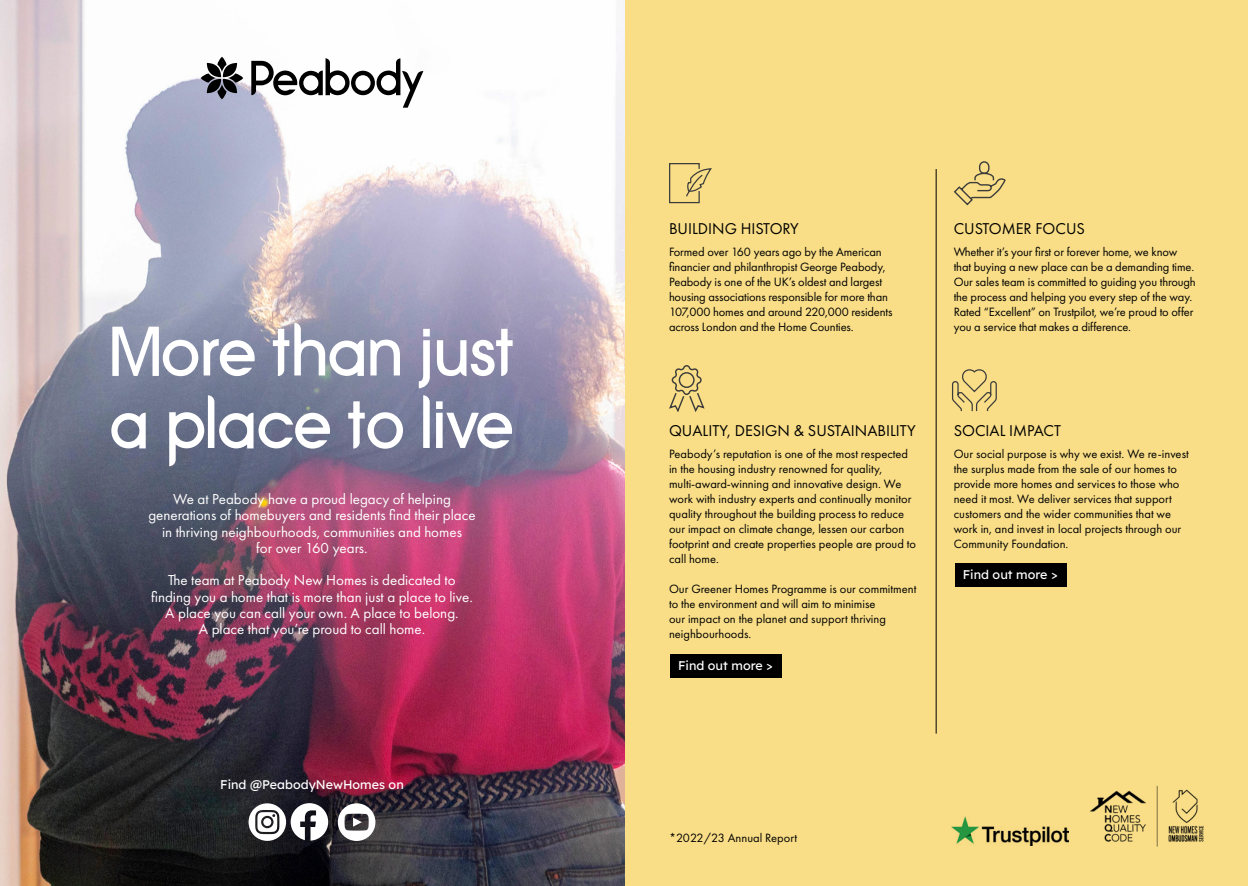
<style>
.page{position:relative;width:1248px;height:886px;background:#fff}
.page>*{position:absolute;margin:0;border:0;box-sizing:border-box;transform-origin:0 0}
.t1{font:16.25px "Futura PT";color:#000}
.t2{font:15px/16.2px "Futura PT";color:#fff;text-align:center}
.t3{font:12.5px/15px "Futura PT";color:#000}
.t4{font:12.5px "Lexend Deca";color:#fff}
</style>
<div class="page">
<div style="left:613px;top:0;width:634px;height:886px;background:#f9de87"></div>
<img style="left:951px;top:816px;width:117px;height:29px">
<img style="left:1090px;top:786px;width:114px;height:60px">
<img style="left:0;top:0;width:624px;height:886px">
<svg style="left:111px;top:413px;width:35px;height:35px"></svg>
<svg style="left:204px;top:339px;width:51px;height:37px"></svg>
<svg style="left:419px;top:329px;width:11px;height:59px"></svg>
<svg style="left:348px;top:401px;width:55px;height:48px"></svg>
<svg style="left:436px;top:401px;width:76px;height:48px"></svg>
<svg style="left:273px;top:323px;width:91px;height:53px"></svg>
<svg style="left:370px;top:340px;width:30px;height:35px"></svg>
<svg style="left:437px;top:329px;width:75px;height:47px"></svg>
<svg style="left:169px;top:395px;width:161px;height:71px"></svg>
<svg style="left:423px;top:395px;width:6px;height:53px"></svg>
<svg style="left:112px;top:327px;width:86px;height:49px"></svg>
<svg style="left:338px;top:803px;width:37px;height:38px"></svg>
<svg style="left:248px;top:803px;width:80px;height:38px"></svg>
<svg style="left:251px;top:58px;width:172px;height:50px"></svg>
<svg style="left:200px;top:57px;width:43px;height:42px"></svg>
<svg style="left:952px;top:369px;width:45px;height:43px"></svg>
<svg style="left:953px;top:161px;width:53px;height:45px"></svg>
<svg style="left:669px;top:365px;width:36px;height:47px"></svg>
<svg style="left:669px;top:163px;width:43px;height:41px"></svg>
<hr style="left:935px;top:169px;width:1px;height:564px;background:#000">
<div style="left:670px;top:654px;width:112px;height:23px;background:#000"></div>
<div style="left:954px;top:563px;width:112px;height:24px;background:#000"></div>
<p class="t2" style="left:148px;top:491px;width:329px">We at Peabody have a proud legacy of helping generations of homebuyers and residents find their place in thriving neighbourhoods, communities and homes<br>for over 160 years.</p>
<p class="t2" style="left:151px;top:572px;width:323px">The team at Peabody New Homes is dedicated to finding you a home that is more than just a place to live.<br>A place you can call your own. A place to belong.<br>A place that you’re proud to call home.</p>
<p class="t4" style="left:220px;top:775px;width:185px">Find @PeabodyNewHomes on</p>
<h1 class="t1" style="left:669px;top:219px;width:131px">BUILDING HISTORY</h1>
<p class="t3" style="left:669px;top:244px;width:225px">Formed over 160 years ago by the American financier and philanthropist George Peabody, Peabody is one of the UK’s oldest and largest housing associations responsible for more than 107,000 homes and around 220,000 residents across London and the Home Counties.</p>
<h1 class="t1" style="left:669px;top:420px;width:248px">QUALITY, DESIGN &amp; SUSTAINABILITY</h1>
<p class="t3" style="left:669px;top:446px;width:248px">Peabody’s reputation is one of the most respected in the housing industry renowned for quality, multi-award-winning and innovative design. We work with industry experts and continually monitor quality throughout the building process to reduce our impact on climate change, lessen our carbon footprint and create properties people are proud to call home.</p>
<p class="t3" style="left:669px;top:581px;width:249px">Our Greener Homes Programme is our commitment to the environment and will aim to minimise<br>our impact on the planet and support thriving neighbourhoods.</p>
<p class="t4" style="left:678px;top:657px;width:96px">Find out more &gt;</p>
<h1 class="t1" style="left:953px;top:219px;width:133px">CUSTOMER FOCUS</h1>
<p class="t3" style="left:953px;top:244px;width:243px">Whether it’s your first or forever home, we know that buying a new place can be a demanding time.<br>Our sales team is committed to guiding you through the process and helping you every step of the way.<br>Rated “Excellent” on Trustpilot, we’re proud to offer you a service that makes a difference.</p>
<h1 class="t1" style="left:953px;top:420px;width:109px">SOCIAL IMPACT</h1>
<p class="t3" style="left:953px;top:446px;width:236px">Our social purpose is why we exist. We re-invest the surplus made from the sale of our homes to provide more homes and services to those who need it most. We deliver services that support customers and the wider communities that we work in, and invest in local projects through our Community Foundation.</p>
<p class="t4" style="left:962px;top:566px;width:96px">Find out more &gt;</p>
<p class="t3" style="left:669px;top:830px;width:129px">*2022/23 Annual Report</p>
</div>
